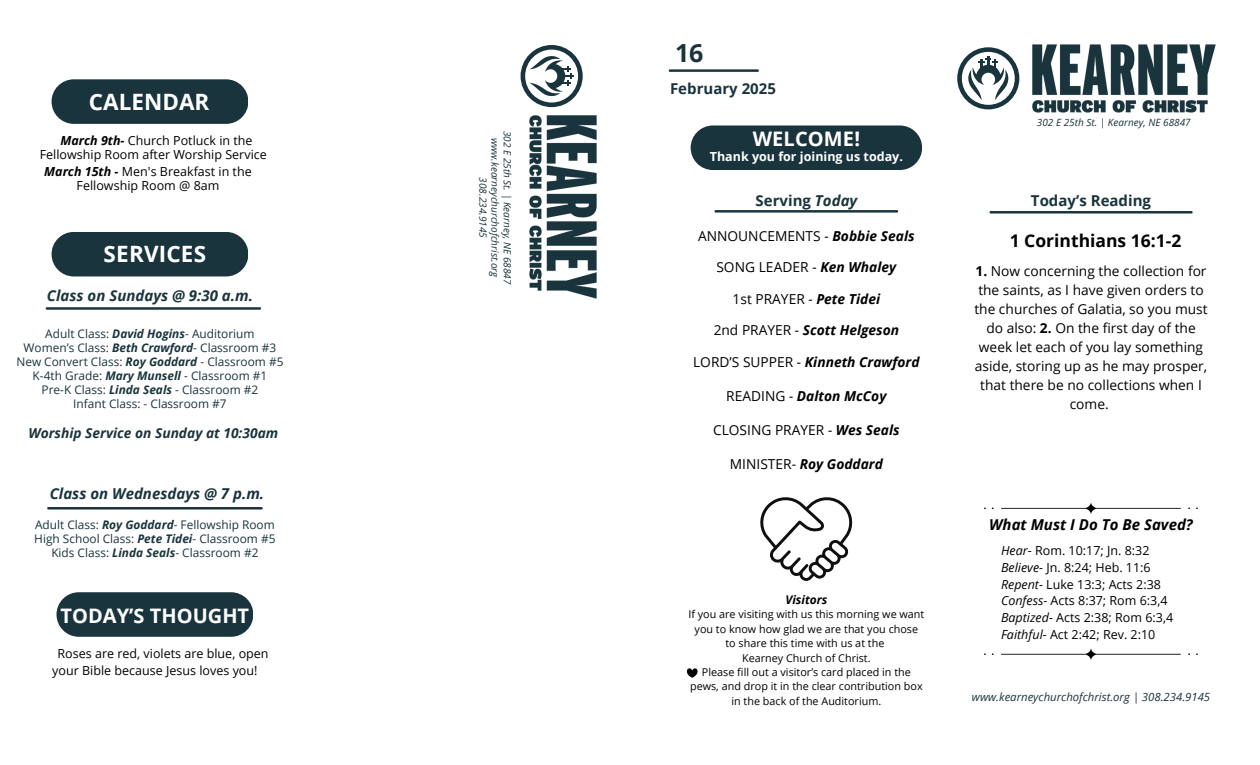
<style>
.page{position:relative;width:1260px;height:765px;background:#fff}
.page>*{position:absolute;margin:0;border:0;box-sizing:border-box;transform-origin:0 0}
.t1{font:700 25px "Open Sans";color:#1a343d}
.t2{font:700 22.5px "Open Sans";letter-spacing:.005em;color:#fff}
.t3{font:700 20px "Open Sans";color:#fff}
.t4{font:700 17.5px "Open Sans";color:#000}
.t5{font:italic 700 15px "Open Sans";color:#1a343d}
.t6{font:700 15px "Open Sans";color:#1a343d}
.t7{font:italic 700 15px "Open Sans";color:#000}
.t8{font:13.75px/19px "Open Sans";color:#000;text-align:center}
.t9{font:italic 700 13.75px "Open Sans";color:#000}
.t10{font:italic 700 13.75px "Open Sans";color:#1a343d}
.t11{font:12.5px/14px "Open Sans";color:#000;text-align:center}
.t12{font:700 12.5px "Open Sans";color:#fff}
.t13{font:11.88px "Open Sans";color:#1a343d}
.t14{font:italic 700 11.88px "Open Sans";color:#000}
.t15{font:italic 11.38px "Open Sans";color:#1a343d}
.t16{font:10.75px/14.4px "Open Sans";color:#000;text-align:center}
.t17{font:italic 10px/12.2px "Open Sans";color:#1a343d;text-align:center}
.s1{font-weight:700;font-style:italic}
.s2{font-style:italic}
.s3{font-weight:400;font-style:normal}
.s4{font-weight:400}
.s5{font-weight:700}
</style>
<div class="page">
<div style="left:52px;top:79px;width:196px;height:45px;background:#1a343d;border-radius:22px"></div>
<img style="left:529px;top:115px;width:68px;height:184px">
<svg style="left:521px;top:45px;width:62px;height:62px"></svg>
<div style="left:52px;top:232px;width:196px;height:44px;background:#1a343d;border-radius:22px"></div>
<hr style="left:669px;top:69px;width:90px;height:3px;background:#1a343d">
<svg style="left:957px;top:47px;width:62px;height:62px"></svg>
<img style="left:1032px;top:44px;width:184px;height:69px">
<hr style="left:47px;top:507px;width:216px;height:3px;background:#1a343d">
<hr style="left:46px;top:307px;width:215px;height:3px;background:#1a343d">
<div style="left:56px;top:592px;width:197px;height:45px;background:#1a343d;border-radius:22px"></div>
<hr style="left:989px;top:211px;width:204px;height:3px;background:#1a343d">
<div style="left:691px;top:125px;width:231px;height:45px;background:#1a343d;border-radius:22px"></div>
<svg style="left:1001px;top:502px;width:180px;height:12px"></svg>
<svg style="left:1001px;top:648px;width:180px;height:12px"></svg>
<svg style="left:760px;top:497px;width:93px;height:84px"></svg>
<svg style="left:686px;top:668px;width:12px;height:10px"></svg>
<hr style="left:714px;top:210px;width:184px;height:3px;background:#1a343d">
<h5 class="t2" style="left:89px;top:86px;width:122px">CALENDAR</h5>
<p class="t11" style="left:40px;top:133px;width:229px"><span class="s1">March 9th-</span> Church Potluck in the<br>Fellowship Room after Worship Service</p>
<p class="t11" style="left:44px;top:164px;width:209px"><span class="s1">March 15th -</span> Men's Breakfast in the<br>Fellowship Room @ 8am</p>
<h4 class="t2" style="left:104px;top:238px;width:104px">SERVICES</h4>
<p class="t5" style="left:47px;top:285px;width:208px">Class on Sundays @ 9:30 a.m.</p>
<h4 class="t13" style="left:45px;top:325px;width:211px">Adult Class: <span class="s1">David Hogins</span>- Auditorium</h4>
<p class="t13" style="left:24px;top:339px;width:254px">Women’s Class: <span class="s1">Beth Crawford</span>- Classroom #3</p>
<p class="t13" style="left:16px;top:353px;width:269px">New Convert Class: <span class="s1">Roy Goddard</span> - Classroom #5</p>
<p class="t13" style="left:33px;top:367px;width:236px">K-4th Grade: <span class="s1">Mary Munsell</span> - Classroom #1</p>
<p class="t13" style="left:42px;top:381px;width:218px">Pre-K Class: <span class="s1">Linda Seals</span> - Classroom #2</p>
<p class="t13" style="left:73px;top:395px;width:155px">Infant Class: - Classroom #7</p>
<h4 class="t10" style="left:28px;top:423px;width:251px">Worship Service on Sunday at 10:30am</h4>
<h1 class="t5" style="left:50px;top:483px;width:216px">Class on Wednesdays @ 7 p.m.</h1>
<h1 class="t13" style="left:35px;top:517px;width:241px">Adult Class: <span class="s1">Roy Goddard</span>- Fellowship Room</h1>
<p class="t13" style="left:34px;top:531px;width:243px">High School Class: <span class="s1">Pete Tidei</span>- Classroom #5</p>
<p class="t13" style="left:51px;top:545px;width:209px">Kids Class: <span class="s1">Linda Seals</span>- Classroom #2</p>
<p class="t3" style="left:61px;top:601px;width:190px">TODAY’S THOUGHT</p>
<p class="t11" style="left:52px;top:645px;width:218px;line-height:16.9px;text-align:left;text-indent:5px">Roses are red, violets are blue, open your Bible because Jesus loves you!</p>
<p class="t17" style="left:514px;top:131px;width:155px;rotate:90deg">302 E 25th St. | Kearney, NE 68847 www.kearneychurchofchrist.org</p>
<h4 class="t17" style="left:489px;top:177px;width:62px;rotate:90deg">308.234.9145</h4>
<p class="t1" style="left:675px;top:36px;width:30px">16</p>
<p class="t6" style="left:670px;top:78px;width:107px">February 2025</p>
<p class="t3" style="left:753px;top:125px;width:109px">WELCOME!</p>
<p class="t12" style="left:710px;top:148px;width:195px">Thank you for joining us today.</p>
<p class="t6" style="left:756px;top:190px;width:103px">Serving <span class="s2">Today</span></p>
<p class="t8" style="left:698px;top:226px;width:218px">ANNOUNCEMENTS <span class="s2">-</span> <span class="s1">Bobbie Seals</span></p>
<p class="t8" style="left:716px;top:257px;width:182px">SONG LEADER <span class="s2">-</span> <span class="s1">Ken Whaley</span></p>
<p class="t8" style="left:733px;top:289px;width:149px">1st PRAYER <span class="s2">-</span> <span class="s1">Pete Tidei</span></p>
<p class="t9" style="left:714px;top:320px;width:187px"><span class="s3">2nd PRAYER</span> <span class="s4">-</span> Scott Helgeson</p>
<p class="t9" style="left:693px;top:353px;width:228px"><span class="s3">LORD’S SUPPER</span> <span class="s4">-</span> Kinneth Crawford</p>
<p class="t9" style="left:726px;top:386px;width:162px"><span class="s3">READING</span> <span class="s4">-</span> Dalton McCoy</p>
<p class="t8" style="left:713px;top:420px;width:188px">CLOSING PRAYER <span class="s2">-</span> <span class="s1">Wes Seals</span></p>
<p class="t9" style="left:730px;top:454px;width:155px"><span class="s3">MINISTER-</span> Roy Goddard</p>
<h4 class="t14" style="left:785px;top:591px;width:43px">Visitors</h4>
<h2 class="t16" style="left:688px;top:607px;width:238px">If you are visiting with us this morning we want you to know how glad we are that you chose to share this time with us at the</h2>
<h6 class="t16" style="left:742px;top:650px;width:130px">Kearney Church of Christ.</h6>
<p class="t16" style="left:690px;top:665px;width:234px">Please fill out a visitor’s card placed in the pews, and drop it in the clear contribution box in the back of the Auditorium.</p>
<h5 class="t17" style="left:1037px;top:116px;width:155px">302 E 25th St. | Kearney, NE 68847</h5>
<h4 class="t6" style="left:1031px;top:190px;width:122px">Today’s Reading</h4>
<p class="t4" style="left:1010px;top:228px;width:173px">1 Corinthians 16:1-2</p>
<h4 class="t8" style="left:974px;top:261px;width:235px"><span class="s5">1.</span> Now concerning the collection for the saints, as I have given orders to the churches of Galatia, so you must do also: <span class="s5">2.</span> On the first day of the week let each of you lay something aside, storing up as he may prosper, that there be no collections when I come.</h4>
<p class="t7" style="left:989px;top:514px;width:205px">What Must I Do To Be Saved?</p>
<p class="t11" style="left:1001px;top:543px;width:150px"><span class="s2">Hear</span>- Rom. 10:17; Jn. 8:32</p>
<h2 class="t11" style="left:1001px;top:560px;width:151px"><span class="s2">Believe-</span> Jn. 8:24; Heb. 11:6</h2>
<p class="t11" style="left:1001px;top:577px;width:161px"><span class="s2">Repent-</span> Luke 13:3; Acts 2:38</p>
<p class="t11" style="left:1001px;top:594px;width:168px"><span class="s2">Confess-</span> Acts 8:37; Rom 6:3,4</p>
<p class="t11" style="left:1001px;top:610px;width:174px"><span class="s2">Baptized-</span> Acts 2:38; Rom 6:3,4</p>
<p class="t11" style="left:1001px;top:627px;width:156px"><span class="s2">Faithful-</span> Act 2:42; Rev. 2:10</p>
<h3 class="t15" style="left:972px;top:689px;width:240px">www.kearneychurchofchrist.org | 308.234.9145</h3>
</div>
